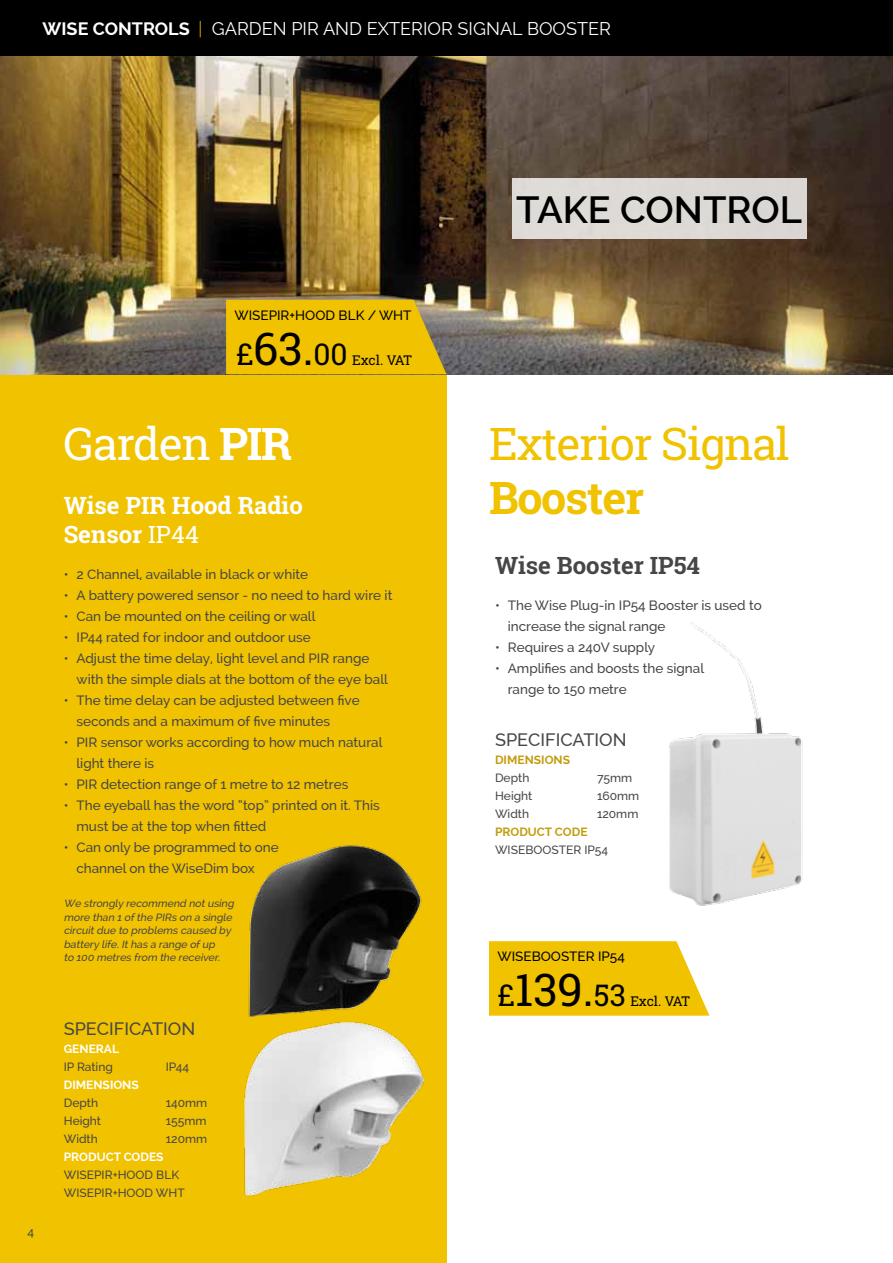
<style>
.page{position:relative;width:893px;height:1263px;background:#fff}
.page>*{position:absolute;margin:0;border:0;box-sizing:border-box;transform-origin:0 0}
.t1{font:45px "Roboto Slab";letter-spacing:-.03em;color:#f1c200}
.t2{font:45px "Roboto Slab";letter-spacing:-.03em;color:#fff}
.t3{font:45px "Roboto Slab";color:#000}
.t4{font:700 45px "Roboto Slab";letter-spacing:-.03em;color:#f1c200}
.t5{font:600 37.95px "Raleway";color:#000}
.t6{font:30px "Roboto Slab";color:#000}
.t7{font:700 24px/28.5px "Roboto Slab";color:#fff}
.t8{font:700 24px "Roboto Slab";color:#464648}
.t9{font:18px "Raleway";color:#fff}
.t10{font:500 18px "Raleway";color:#464648}
.t11{font:500 13.5px/21px "Raleway";color:#464648}
.t12{font:500 13.5px "Raleway";color:#000}
.t13{font:13.5px "Roboto Slab";letter-spacing:-.01em;color:#000}
.t14{font:500 12px/18px "Raleway";color:#464648}
.t15{font:700 12px "Raleway";color:#fff}
.t16{font:700 12px "Raleway";color:#c39d0d}
.t17{font:italic 500 10.5px/13.5px "Raleway";color:#464648}
.s1{font-weight:700}
.s2{font-weight:300;color:#f1c200}
.s3{font-size:45px}
.s4{font-weight:400}
.s5{font-size:30px}
</style>
<div class="page">
<div style="left:0;top:374px;width:446px;height:889px;background:#f1c200"></div>
<img style="left:0;top:55px;width:893px;height:319px">
<div style="left:0;top:0;width:893px;height:55px;background:#000"></div>
<svg style="left:226px;top:300px;width:220px;height:74px;background:#eabd08"></svg>
<img style="left:248px;top:845px;width:174px;height:171px">
<img style="left:244px;top:1016px;width:181px;height:180px">
<div style="left:512px;top:179px;width:295px;height:60px;background:#ddd9d5"></div>
<img style="left:669px;top:622px;width:134px;height:284px">
<svg style="left:489px;top:941px;width:220px;height:75px;background:#f2c612"></svg>
<h3 class="t9" style="left:43px;top:18px;width:570px"><span class="s1">WISE CONTROLS</span> <span class="s2">|</span> GARDEN PIR AND EXTERIOR SIGNAL BOOSTER</h3>
<p class="t14" style="left:28px;top:1223px;width:8px">4</p>
<p class="t12" style="left:235px;top:307px;width:179px">WISEPIR+HOOD BLK / WHT</p>
<h3 class="t6" style="left:236px;top:334px;width:113px">£<span class="s3">63.</span>00</h3>
<p class="t13" style="left:352px;top:351px;width:61px">Excl. VAT</p>
<h1 class="t2" style="left:64px;top:413px;width:230px">Garden <span class="s1">PIR</span></h1>
<h3 class="t7" style="left:64px;top:491px;width:241px">Wise PIR Hood Radio<br>Sensor <span class="s4">IP44</span></h3>
<p class="t11" style="left:64px;top:563px;width:246px">• 2 Channel, available in black or white</p>
<p class="t11" style="left:64px;top:584px;width:330px">• A battery powered sensor - no need to hard wire it</p>
<p class="t11" style="left:64px;top:605px;width:253px">• Can be mounted on the ceiling or wall</p>
<p class="t11" style="left:64px;top:626px;width:249px">• IP44 rated for indoor and outdoor use</p>
<p class="t11" style="left:77px;top:647px;width:313px;text-indent:-13px">• Adjust the time delay, light level and PIR range with the simple dials at the bottom of the eye ball</p>
<p class="t11" style="left:77px;top:689px;width:285px;text-indent:-13px">• The time delay can be adjusted between five seconds and a maximum of five minutes</p>
<p class="t11" style="left:77px;top:731px;width:307px;text-indent:-13px">• PIR sensor works according to how much natural light there is</p>
<p class="t11" style="left:64px;top:773px;width:286px">• PIR detection range of 1 metre to 12 metres</p>
<p class="t11" style="left:77px;top:794px;width:305px;text-indent:-13px">• The eyeball has the word “top” printed on it. This must be at the top when fitted</p>
<p class="t11" style="left:77px;top:836px;width:204px;text-indent:-13px">• Can only be programmed to one channel on the WiseDim box</p>
<p class="t17" style="left:64px;top:897px;width:174px">We strongly recommend not using more than 1 of the PIRs on a single circuit due to problems caused by battery life. It has a range of up<br>to 100 metres from the receiver.</p>
<h3 class="t10" style="left:64px;top:1019px;width:133px">SPECIFICATION</h3>
<p class="t15" style="left:64px;top:1042px;width:18px">GENER</p>
<p class="t15" style="left:104px;top:1042px;width:13px">AL</p>
<p class="t14" style="left:64px;top:1058px;width:51px">IP Rating</p>
<p class="t14" style="left:166px;top:1058px;width:25px">IP44</p>
<p class="t15" style="left:64px;top:1078px;width:31px">DIMENSIONS</p>
<p class="t14" style="left:64px;top:1094px;width:36px">Depth</p>
<p class="t14" style="left:166px;top:1094px;width:43px">140mm</p>
<p class="t14" style="left:64px;top:1112px;width:39px">Height</p>
<p class="t14" style="left:166px;top:1112px;width:42px">155mm</p>
<p class="t14" style="left:64px;top:1130px;width:36px">Width</p>
<p class="t14" style="left:166px;top:1130px;width:43px">120mm</p>
<p class="t15" style="left:64px;top:1150px;width:101px">PRODUCT CODES</p>
<p class="t14" style="left:64px;top:1166px;width:122px">WISEPIR+HOOD BLK<br>WISEPIR+HOOD WHT</p>
<h2 class="t5" style="left:516px;top:188px;width:288px">TAKE CONTROL</h2>
<h1 class="t1" style="left:489px;top:413px;width:302px">Exterior Signal</h1>
<h1 class="t4" style="left:489px;top:467px;width:156px">Booster</h1>
<h3 class="t8" style="left:495px;top:549px;width:206px">Wise Booster IP54</h3>
<p class="t11" style="left:508px;top:594px;width:255px;text-indent:-13px">• The Wise Plug-in IP54 Booster is used to increase the signal range</p>
<p class="t11" style="left:495px;top:636px;width:162px">• Requires a 240V supply</p>
<p class="t11" style="left:508px;top:657px;width:198px;text-indent:-13px">• Amplifies and boosts the signal range to 150 metre</p>
<h3 class="t10" style="left:495px;top:729px;width:133px">SPECIFICATION</h3>
<p class="t16" style="left:495px;top:752px;width:31px">DIMENSIONS</p>
<p class="t14" style="left:495px;top:768px;width:36px">Depth</p>
<p class="t14" style="left:597px;top:768px;width:37px">75mm</p>
<p class="t14" style="left:495px;top:786px;width:39px">Height</p>
<p class="t14" style="left:597px;top:786px;width:44px">160mm</p>
<p class="t14" style="left:495px;top:804px;width:36px">Width</p>
<p class="t14" style="left:597px;top:804px;width:43px">120mm</p>
<p class="t16" style="left:495px;top:824px;width:94px">PRODUCT CODE</p>
<p class="t14" style="left:495px;top:840px;width:115px">WISEBOOSTER IP54</p>
<p class="t12" style="left:497px;top:948px;width:129px">WISEBOOSTER IP54</p>
<h1 class="t3" style="left:497px;top:959px;width:130px"><span class="s5">£</span>139.<span class="s5">53</span></h1>
<p class="t13" style="left:630px;top:992px;width:61px">Excl. VAT</p>
</div>
